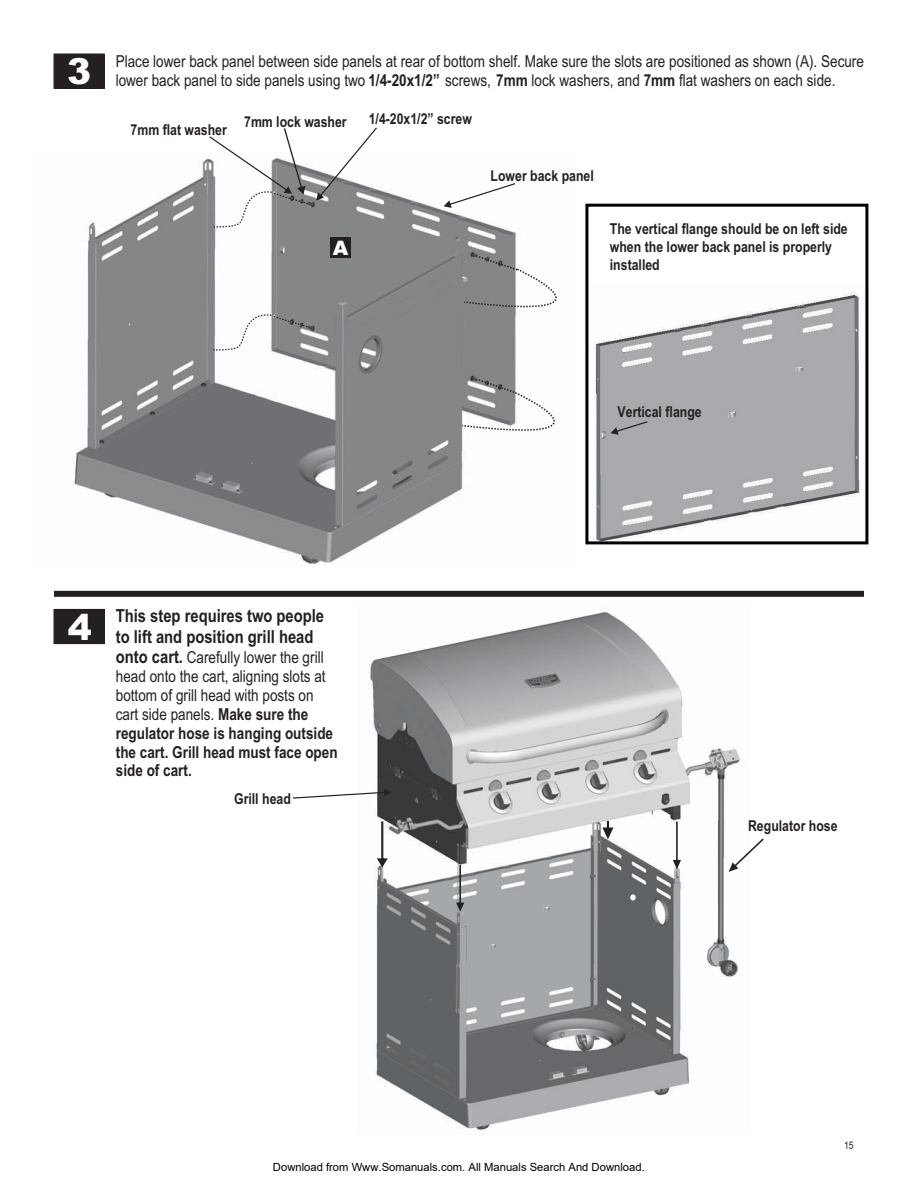
<style>
.page{position:relative;width:918px;height:1188px;background:#fff}
.page>*{position:absolute;margin:0;border:0;box-sizing:border-box;transform-origin:0 0}
.t1{font:900 36px "Arial";color:#fff}
.t2{font:900 19.95px "Arial";color:#fff}
.t3{font:700 18px/20.5px "Arial Narrow";color:#241f20}
.t4{font:16.5px/18.9px "Arial Narrow";color:#241f20}
.t5{font:700 15px/18px "Arial Narrow";color:#241f20}
.t6{font:11.25px "Arial";color:#000}
.t7{font:10.5px "Arial Narrow";color:#241f20}
.s1{font-weight:700}
.s2{font-weight:700;font-size:18px}
</style>
<div class="page">
<img style="left:74px;top:158px;width:442px;height:406px">
<div style="left:54px;top:54px;width:50px;height:34px;background:#241f20"></div>
<div style="left:54px;top:591px;width:810px;height:6px;background:#241f20"></div>
<div style="left:54px;top:609px;width:50px;height:35px;background:#241f20"></div>
<svg style="left:444px;top:183px;width:71px;height:25px"></svg>
<div style="left:330px;top:237px;width:21px;height:21px;background:#241f20"></div>
<svg style="left:316px;top:128px;width:61px;height:73px"></svg>
<svg style="left:209px;top:128px;width:100px;height:223px"></svg>
<img style="left:370px;top:611px;width:371px;height:519px">
<svg style="left:293px;top:788px;width:98px;height:11px"></svg>
<svg style="left:377px;top:821px;width:11px;height:46px"></svg>
<svg style="left:456px;top:865px;width:8px;height:47px"></svg>
<svg style="left:602px;top:821px;width:11px;height:18px"></svg>
<svg style="left:673px;top:822px;width:8px;height:47px"></svg>
<svg style="left:729px;top:838px;width:35px;height:34px"></svg>
<div style="left:610px;top:880px;width:39px;height:42px;background:#606365"></div>
<img style="left:586px;top:292px;width:278px;height:253px">
<div style="left:585px;top:204px;width:283px;height:340px;border:3px solid #000"></div>
<svg style="left:461px;top:255px;width:187px;height:191px"></svg>
<h1 class="t1" style="left:67px;top:51px;width:26px">3</h1>
<p class="t4" style="left:116px;top:54px;width:750px">Place lower back panel between side panels at rear of bottom shelf. Make sure the slots are positioned as shown (A). Secure lower back panel to side panels using two <span class="s1">1/4-20x1/2”</span> screws, <span class="s1">7mm</span> lock washers, and <span class="s1">7mm</span> flat washers on each side.</p>
<p class="t5" style="left:131px;top:122px;width:98px">7mm flat washer</p>
<p class="t5" style="left:244px;top:114px;width:104px">7mm lock washer</p>
<p class="t5" style="left:369px;top:111px;width:105px">1/4-20x1/2” screw</p>
<p class="t2" style="left:333px;top:236px;width:17px">A</p>
<p class="t5" style="left:491px;top:168px;width:105px">Lower back panel</p>
<p class="t5" style="left:610px;top:222px;width:239px">The vertical flange should be on left side when the lower back panel is properly installed</p>
<p class="t5" style="left:618px;top:404px;width:86px">Vertical flange</p>
<h1 class="t1" style="left:68px;top:606px;width:26px">4</h1>
<p class="t3" style="left:116px;top:607px;width:210px">This step requires two people to lift and position grill head</p>
<p class="t4" style="left:116px;top:650px;width:223px"><span class="s2">onto cart.</span> Carefully lower the grill head onto the cart, aligning slots at bottom of grill head with posts on cart side panels. <span class="s1">Make sure the regulator hose is hanging outside the cart. Grill head must face open side of cart.</span></p>
<p class="t5" style="left:234px;top:791px;width:58px">Grill head</p>
<p class="t5" style="left:748px;top:818px;width:91px">Regulator hose</p>
<p class="t6" style="left:273px;top:1160px;width:373px">Download from Www.Somanuals.com. All Manuals Search And Download.</p>
<p class="t7" style="left:844px;top:1142px;width:11px">15</p>
</div>
